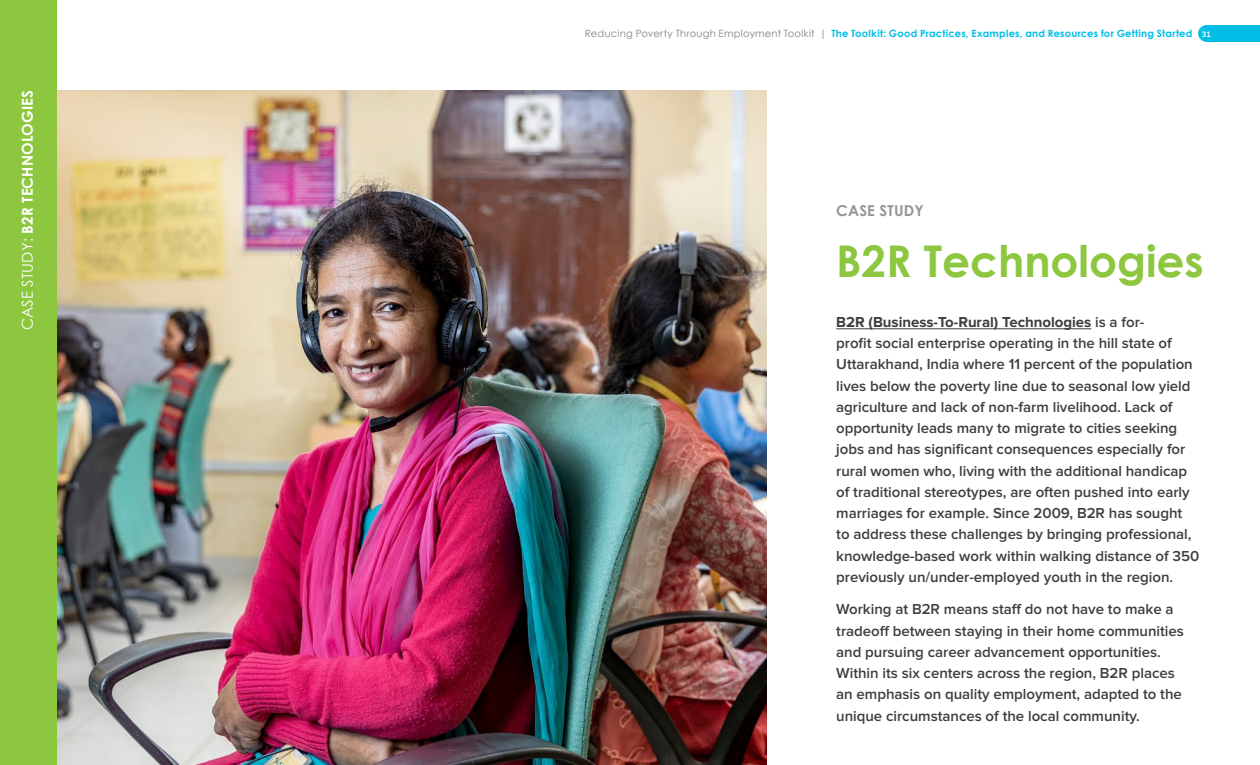
<style>
.page{position:relative;width:1260px;height:765px;background:#fff}
.page>*{position:absolute;margin:0;border:0;box-sizing:border-box;transform-origin:0 0}
.H1_Chapter_Titles{font:700 43.75px "Century Gothic";color:#8dc63f}
.Case_Study_Body{font:600 15px/21.2px "Proxima Nova";color:#3e3e3f}
.H4_Paragraph_Headers{font:700 15px "Century Gothic";letter-spacing:.01em;color:#fff}
.H4_Paragraph_Headers-2{font:700 15px "Century Gothic";letter-spacing:.01em;color:#939598}
.t1{font:700 10px "Century Gothic";letter-spacing:.02em;color:#00bee6}
.s1{font-weight:400}
.s2{font-weight:400;color:#808285}
.s3{font-family:"Blanc";font-weight:500;font-size:7.5px;color:#fff}
.s4{font-weight:700}
</style>
<div class="page">
<img style="left:56px;top:90px;width:711px;height:675px">
<div style="left:1207px;top:25px;width:53px;height:17px;background:#00bee6"></div>
<div style="left:1198px;top:25px;width:17px;height:17px;background:#00bee6;border-radius:50%"></div>
<hr style="left:836px;top:329px;width:255px;height:1px;background:#3e3e3f">
<div style="left:0;top:0;width:56px;height:765px;background:#8dc63f"></div>
<p class="H4_Paragraph_Headers" style="left:18px;top:330px;width:242px;rotate:-90deg"><span class="s1">CASE STUDY:</span> B2R TECHNOLOGIES</p>
<p class="t1" style="left:585px;top:27px;width:627px"><span class="s2">Reducing Poverty Through Employment Toolkit |</span> The Toolkit: Good Practices, Examples, and Resources for Getting Started <span class="s3">31</span></p>
<p class="H4_Paragraph_Headers-2" style="left:836px;top:201px;width:89px">CASE STUDY</p>
<p class="H1_Chapter_Titles" style="left:836px;top:234px;width:369px">B2R Technologies</p>
<p class="Case_Study_Body" style="left:836px;top:312px;width:365px"><span class="s4">B2R (Business-To-Rural) Technologies</span> is a for-<br>profit social enterprise operating in the hill state of Uttarakhand, India where 11 percent of the population lives below the poverty line due to seasonal low yield agriculture and lack of non-farm livelihood. Lack of opportunity leads many to migrate to cities seeking jobs and has significant consequences especially for rural women who, living with the additional handicap of traditional stereotypes, are often pushed into early marriages for example. Since 2009, B2R has sought to address these challenges by bringing professional, knowledge-based work within walking distance of 350 previously un/under-employed youth in the region.</p>
<p class="Case_Study_Body" style="left:836px;top:599px;width:349px">Working at B2R means staff do not have to make a tradeoff between staying in their home communities and pursuing career advancement opportunities.<br>Within its six centers across the region, B2R places an emphasis on quality employment, adapted to the unique circumstances of the local community.</p>
</div>
